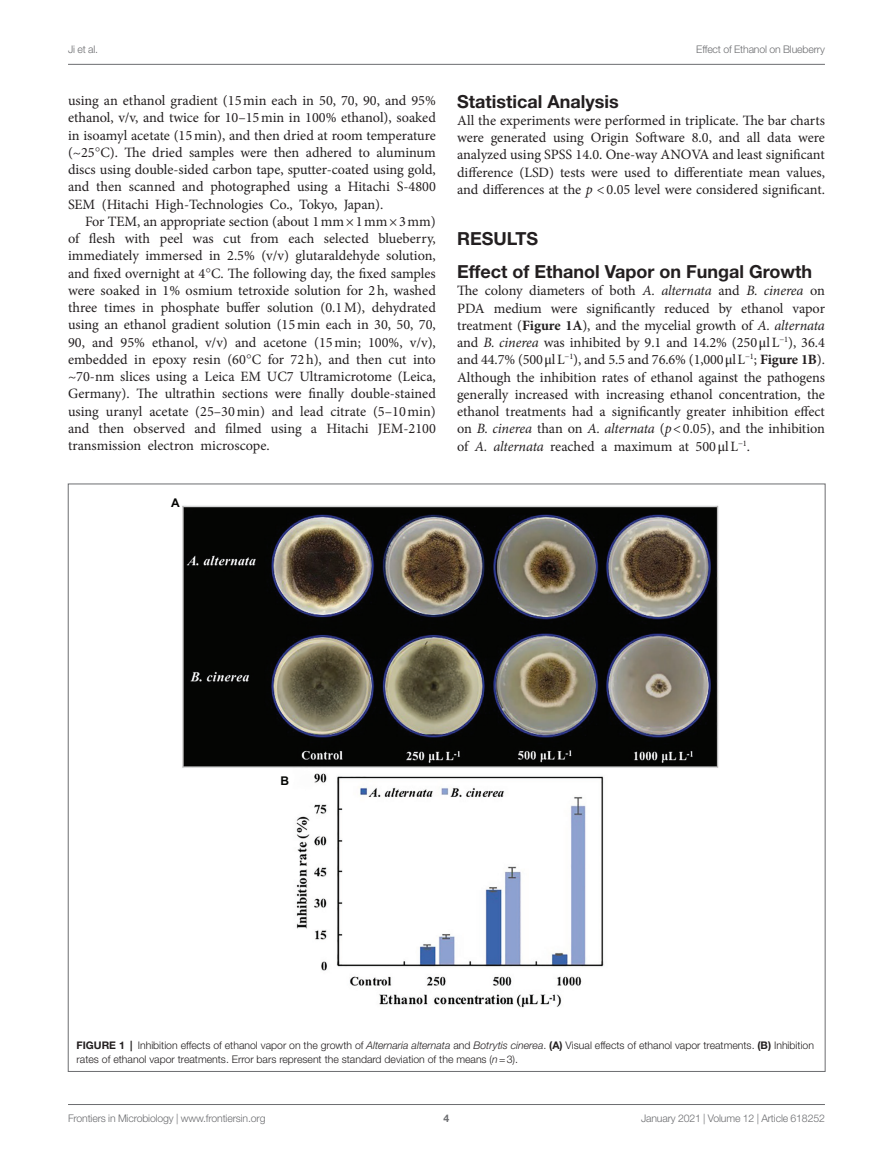
<style>
.page{position:relative;width:893px;height:1170px;background:#fff}
.page>*{position:absolute;margin:0;border:0;box-sizing:border-box;transform-origin:0 0}
.HEAD_2_after_HEAD_1{font:700 18px "Helvetica Neue LT Std";color:#231f20}
.HEAD_2{font:700 18px "Helvetica Neue LT Std";color:#231f20}
.HEAD_1{font:700 18px "Helvetica Neue LT Std";color:#231f20}
.TEXT{font:14.25px/17.2px "Minion Pro";color:#231f20;text-align:justify}
.TEXT_FLUSH{font:14.25px/17.2px "Minion Pro";letter-spacing:-.005em;color:#231f20;text-align:justify}
.t1{font:700 12px "Arial";color:#040503}
.FIG_LEG{font:300 10.5px/14.2px "Helvetica Neue LT Std";color:#231f20}
.t2{font:300 10.5px "Helvetica Neue LT Std";letter-spacing:-.015em;color:#6c6d70}
.t3{font:700 10.5px "Helvetica Neue LT Std";color:#6c6d70}
.s1{font-family:"STIX General"}
.s2{font-style:italic}
.s3{font-weight:700}
</style>
<div class="page">
<hr style="left:68px;top:64px;width:757px;height:1px;background:#6c6d70">
<hr style="left:68px;top:1104px;width:757px;height:1px;background:#6c6d70">
<img style="left:182px;top:505px;width:537px;height:503px">
<p class="t2" style="left:68px;top:42px;width:32px">Ji et al.</p>
<p class="t2" style="left:696px;top:42px;width:130px">Effect of Ethanol on Blueberry</p>
<p class="TEXT" style="left:68px;top:92px;width:369px">using an ethanol gradient (15min each in 50, 70, 90, and 95% ethanol, v/v, and twice for 10–15min in 100% ethanol), soaked in isoamyl acetate (15min), and then dried at room temperature (~25<span class="s1">°</span>C). The dried samples were then adhered to aluminum discs using double-sided carbon tape, sputter-coated using gold, and then scanned and photographed using a Hitachi S-4800<br>SEM (Hitachi High-Technologies Co., Tokyo, Japan).</p>
<p class="TEXT" style="left:68px;top:213px;width:369px;text-indent:17px">For TEM, an appropriate section (about 1mm×1mm×3mm) of flesh with peel was cut from each selected blueberry, immediately immersed in 2.5% (v/v) glutaraldehyde solution, and fixed overnight at 4<span class="s1">°</span>C. The following day, the fixed samples were soaked in 1% osmium tetroxide solution for 2h, washed three times in phosphate buffer solution (0.1M), dehydrated using an ethanol gradient solution (15min each in 30, 50, 70, 90, and 95% ethanol, v/v) and acetone (15min; 100%, v/v), embedded in epoxy resin (60<span class="s1">°</span>C for 72h), and then cut into ~70-nm slices using a Leica EM UC7 Ultramicrotome (Leica, Germany). The ultrathin sections were finally double-stained using uranyl acetate (25–30min) and lead citrate (5–10min) and then observed and filmed using a Hitachi JEM-2100 transmission electron microscope.</p>
<p class="t1" style="left:171px;top:494px;width:10px">A</p>
<p class="HEAD_2" style="left:457px;top:90px;width:163px">Statistical Analysis</p>
<p class="TEXT_FLUSH" style="left:457px;top:112px;width:369px">All the experiments were performed in triplicate. The bar charts were generated using Origin Software 8.0, and all data were analyzed using SPSS 14.0. One-way ANOVA and least significant difference (LSD) tests were used to differentiate mean values, and differences at the <span class="s2">p</span> &lt;0.05 level were considered significant.</p>
<p class="HEAD_1" style="left:457px;top:227px;width:83px">RESULTS</p>
<p class="HEAD_2_after_HEAD_1" style="left:457px;top:260px;width:357px">Effect of Ethanol Vapor on Fungal Growth</p>
<p class="TEXT_FLUSH" style="left:457px;top:282px;width:369px">The colony diameters of both <span class="s2">A. alternata</span> and <span class="s2">B. cinerea</span> on PDA medium were significantly reduced by ethanol vapor treatment (<span class="s3">Figure 1A</span>), and the mycelial growth of <span class="s2">A. alternata </span>and <span class="s2">B. cinerea</span> was inhibited by 9.1 and 14.2% (250<span class="s1">μ</span>lL<sup>−1</sup>), 36.4 and 44.7% (500<span class="s1">μ</span>lL<sup>−1</sup>), and 5.5 and 76.6% (1,000<span class="s1">μ</span>lL<sup>−1</sup>; <span class="s3">Figure 1B</span>).<br>Although the inhibition rates of ethanol against the pathogens generally increased with increasing ethanol concentration, the ethanol treatments had a significantly greater inhibition effect on <span class="s2">B. cinerea</span> than on <span class="s2">A. alternata</span> (<span class="s2">p</span>&lt;0.05), and the inhibition of <span class="s2">A. alternata</span> reached a maximum at 500<span class="s1">μ</span>lL<sup>−1</sup>.</p>
<p class="t1" style="left:280px;top:772px;width:10px">B</p>
<p class="FIG_LEG" style="left:77px;top:1037px;width:739px"><span class="s3">FIGURE 1 |</span> Inhibition effects of ethanol vapor on the growth of <span class="s2">Alternaria alternata</span> and <span class="s2">Botrytis cinerea</span>. <span class="s3">(A)</span> Visual effects of ethanol vapor treatments. <span class="s3">(B)</span> Inhibition rates of ethanol vapor treatments. Error bars represent the standard deviation of the means (<span class="s2">n</span>=3).</p>
<p class="t2" style="left:68px;top:1111px;width:199px">Frontiers in Microbiology | www.frontiersin.org</p>
<p class="t3" style="left:444px;top:1111px;width:7px">4</p>
<p class="t2" style="left:641px;top:1111px;width:185px">January 2021 | Volume 12 | Article 618252</p>
</div>
